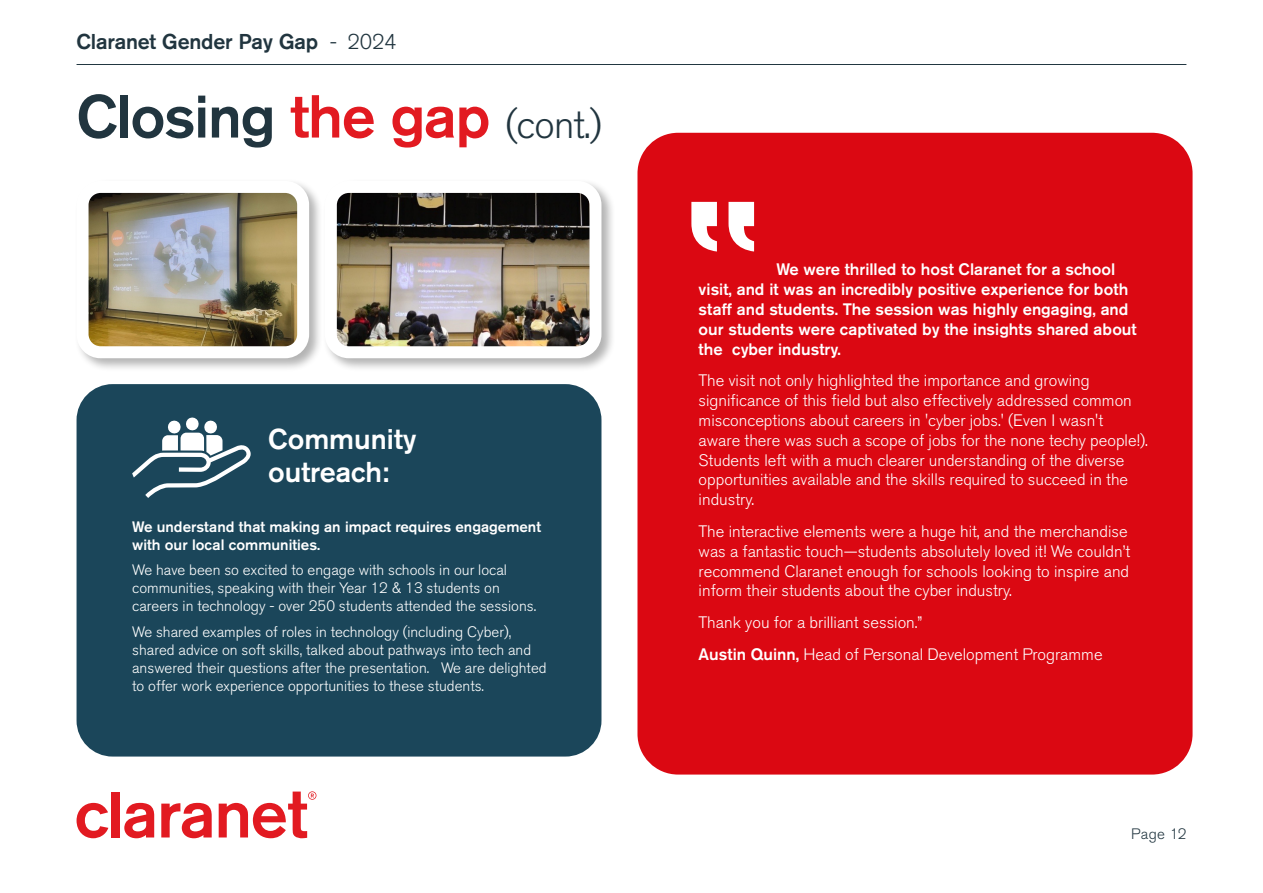
<style>
.page{position:relative;width:1263px;height:893px;background:#fff}
.page>*{position:absolute;margin:0;border:0;box-sizing:border-box;transform-origin:0 0}
.t1{font:500 60px "Akzidenz Grotesk BQ";letter-spacing:-.02em;color:#21353f}
.t2{font:500 28.5px/33px "Akzidenz Grotesk BQ";color:#fff}
.t3{font:500 21.3px "Akzidenz Grotesk BQ";letter-spacing:-.01em;color:#21353f}
.t4{font:300 16.5px/19.8px "Akzidenz Grotesk BQ";color:#fff}
.t5{font:500 16.5px/19.8px "Akzidenz Grotesk BQ";color:#fff}
.t6{font:300 15px/18px "Akzidenz Grotesk BQ";color:#fff}
.t7{font:500 15px/18px "Akzidenz Grotesk BQ";color:#fff}
.t8{font:300 15px "Akzidenz Grotesk BQ";letter-spacing:.025em;color:#243842}
.s1{font-weight:300}
.s2{color:#e21a21}
.s3{font-weight:300;font-size:39px}
.s4{font-weight:500}
</style>
<div class="page">
<div style="left:77px;top:384px;width:524px;height:372px;background:#1b465a;border-radius:36px"></div>
<div style="left:637px;top:133px;width:555px;height:641px;background:#db0812;border-radius:41px"></div>
<div style="left:74px;top:179px;width:249px;height:194px;background:#000;opacity:.3"></div>
<img style="left:90px;top:194px;width:206px;height:151px">
<div style="left:77px;top:181px;width:232px;height:177px;border:12px solid #fff;border-radius:18px"></div>
<div style="left:323px;top:179px;width:293px;height:194px;background:#000;opacity:.3"></div>
<img style="left:338px;top:194px;width:250px;height:151px">
<div style="left:325px;top:181px;width:276px;height:177px;border:12px solid #fff;border-radius:18px"></div>
<svg style="left:132px;top:417px;width:119px;height:81px"></svg>
<hr style="left:77px;top:64px;width:1109px;height:1px;background:#223741">
<svg style="left:77px;top:803px;width:31px;height:35px"></svg>
<div style="left:111px;top:791px;width:9px;height:46px;background:#e21a21"></div>
<svg style="left:124px;top:803px;width:30px;height:35px"></svg>
<svg style="left:161px;top:803px;width:51px;height:35px"></svg>
<svg style="left:219px;top:791px;width:97px;height:47px"></svg>
<p class="t3" style="left:77px;top:28px;width:322px">Claranet Gender Pay Gap <span class="s1">- 2024</span></p>
<p class="t1" style="left:77px;top:80px;width:527px">Closing <span class="s2">the gap</span> <span class="s3">(cont.)</span></p>
<p class="t2" style="left:268px;top:422px;width:150px">Community outreach:</p>
<p class="t7" style="left:132px;top:517px;width:410px">We understand that making an impact requires engagement with our local communities.</p>
<p class="t6" style="left:132px;top:561px;width:406px">We have been so excited to engage with schools in our local communities, speaking with their Year 12 &amp; 13 students on careers in technology - over 250 students attended the sessions.</p>
<p class="t6" style="left:132px;top:623px;width:416px">We shared examples of roles in technology (including Cyber), shared advice on soft skills, talked about pathways into tech and answered their questions after the presentation. We are delighted to offer work experience opportunities to these students.</p>
<p class="t5" style="left:699px;top:259px;width:440px;text-indent:78px">We were thrilled to host Claranet for a school visit, and it was an incredibly positive experience for both staff and students. The session was highly engaging, and our students were captivated by the insights shared about the cyber industry.</p>
<p class="t4" style="left:699px;top:371px;width:451px">The visit not only highlighted the importance and growing significance of this field but also effectively addressed common misconceptions about careers in 'cyber jobs.' (Even I wasn't aware there was such a scope of jobs for the none techy people!).<br>Students left with a much clearer understanding of the diverse opportunities available and the skills required to succeed in the industry.</p>
<p class="t4" style="left:699px;top:522px;width:433px">The interactive elements were a huge hit, and the merchandise was a fantastic touch—students absolutely loved it! We couldn’t recommend Claranet enough for schools looking to inspire and inform their students about the cyber industry.</p>
<p class="t4" style="left:699px;top:613px;width:225px">Thank you for a brilliant session.”</p>
<p class="t4" style="left:699px;top:645px;width:405px"><span class="s4">Austin Quinn,</span> Head of Personal Development Programme</p>
<p class="t8" style="left:1131px;top:825px;width:57px">Page 12</p>
</div>
